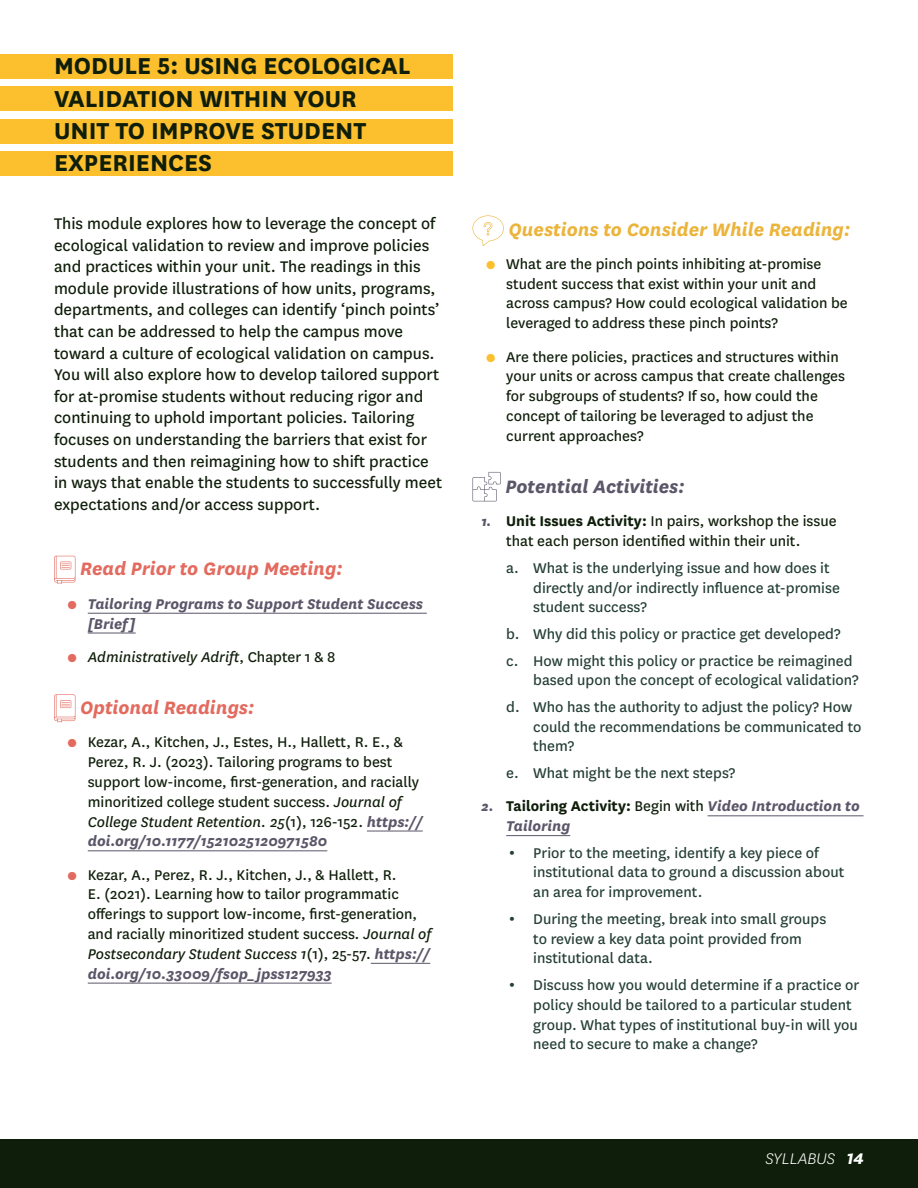
<style>
.page{position:relative;width:918px;height:1188px;background:#fff}
.page>*{position:absolute;margin:0;border:0;box-sizing:border-box;transform-origin:0 0}
.t1{font:700 27px/32.2px "National";color:#0f1e0a}
.t2{font:italic 700 21px "National";color:#e36a5e}
.t3{font:italic 700 21px "National";color:#ebb43b}
.t4{font:italic 700 21px "National";color:#5c5669}
.t5{font:18px/21.6px "National";color:#0f1e0a}
.t6{font:italic 300 18px "National";color:#fff}
.t7{font:16.5px/19.8px "National";color:#0f1e0a}
.t8{font:16.5px/19.8px "National";color:#243e35}
.t9{font:italic 700 16.5px/19.8px "National";color:#5c5669}
.t10{font:italic 16.5px "National";color:#0f1e0a}
.s1{font-weight:400;font-style:normal;font-size:13.5px;color:#e36a5e}
.s2{font-style:normal;font-size:13.5px;color:#e36a5e}
.s3{font-style:normal}
.s4{font-size:13.5px;color:#e36a5e}
.s5{font-style:italic}
.s6{font-weight:700;font-style:italic;color:#5c5669}
.s7{font-weight:800;font-style:italic;font-size:13.5px;color:#fcbf2d}
.s8{font-weight:800;font-style:italic;font-size:15px;color:#5c5669}
.s9{font-weight:700}
.s10{font-weight:800;font-size:15px}
.s11{font-style:normal;color:#0f1e0a}
.s12{font-weight:400;font-style:normal;color:#0f1e0a}
.s13{font-weight:800}
</style>
<div class="page">
<div style="left:0;top:1139px;width:918px;height:49px;background:#0f1e0a"></div>
<hr style="left:88px;top:613px;width:339px;height:1px;background:#5c5669">
<hr style="left:88px;top:633px;width:48px;height:1px;background:#5c5669">
<hr style="left:367px;top:831px;width:56px;height:1px;background:#5c5669">
<hr style="left:88px;top:851px;width:239px;height:1px;background:#5c5669">
<hr style="left:371px;top:963px;width:59px;height:1px;background:#5c5669">
<hr style="left:88px;top:983px;width:244px;height:1px;background:#5c5669">
<svg style="left:54px;top:556px;width:21px;height:28px"></svg>
<svg style="left:54px;top:694px;width:21px;height:28px"></svg>
<hr style="left:708px;top:816px;width:156px;height:1px;background:#5c5669">
<hr style="left:506px;top:835px;width:64px;height:1px;background:#5c5669">
<svg style="left:473px;top:215px;width:31px;height:31px"></svg>
<svg style="left:473px;top:472px;width:28px;height:29px"></svg>
<div style="left:0;top:54px;width:453px;height:25px;background:#fcbf2d"></div>
<div style="left:0;top:86px;width:453px;height:25px;background:#fcbf2d"></div>
<div style="left:0;top:151px;width:453px;height:25px;background:#fcbf2d"></div>
<div style="left:0;top:119px;width:453px;height:24px;background:#fcbf2d"></div>
<h1 class="t1" style="left:54px;top:48px;width:358px">MODULE 5: USING ECOLOGICAL<br>VALIDATION WITHIN YOUR</h1>
<h1 class="t1" style="left:54px;top:113px;width:314px">UNIT TO IMPROVE STUDENT</h1>
<h1 class="t1" style="left:54px;top:145px;width:160px">EXPERIENCES</h1>
<p class="t5" style="left:54px;top:212px;width:390px">This module explores how to leverage the concept of ecological validation to review and improve policies and practices within your unit. The readings in this module provide illustrations of how units, programs, departments, and colleges can identify ‘pinch points’ that can be addressed to help the campus move toward a culture of ecological validation on campus.<br>You will also explore how to develop tailored support for at-promise students without reducing rigor and continuing to uphold important policies. Tailoring focuses on understanding the barriers that exist for students and then reimagining how to shift practice in ways that enable the students to successfully meet expectations and/or access support.</p>
<p class="t2" style="left:80px;top:555px;width:264px">Read Prior to Group Meeting:</p>
<p class="t9" style="left:88px;top:593px;width:337px;text-indent:-20px"><span class="s1">●</span> Tailoring Programs to Support Student Success [Brief]</p>
<p class="t10" style="left:68px;top:646px;width:269px"><span class="s2">●</span> Administratively Adrift<span class="s3">, Chapter 1 &amp; 8</span></p>
<p class="t2" style="left:80px;top:693px;width:176px">Optional Readings:</p>
<p class="t7" style="left:88px;top:732px;width:336px;text-indent:-20px"><span class="s4">●</span> Kezar, A., Kitchen, J., Estes, H., Hallett, R. E., &amp; Perez, R. J. (2023). Tailoring programs to best support low-income, first-generation, and racially minoritized college student success. <span class="s5">Journal of College Student Retention. 25</span>(1), 126-152. <span class="s6">https:// doi.org/10.1177/1521025120971580</span></p>
<p class="t7" style="left:88px;top:864px;width:345px;text-indent:-20px"><span class="s4">●</span> Kezar, A., Perez, R. J., Kitchen, J., &amp; Hallett, R.<br>E. (2021). Learning how to tailor programmatic offerings to support low-income, first-generation, and racially minoritized student success<span class="s5">. Journal of Postsecondary Student Success 1</span>(1), 25-57. <span class="s6">https:// doi.org/10.33009/fsop_jpss127933</span></p>
<p class="t3" style="left:508px;top:215px;width:343px">Questions to Consider While Reading:</p>
<p class="t7" style="left:506px;top:253px;width:343px;text-indent:-20px"><span class="s7">●</span> What are the pinch points inhibiting at-promise student success that exist within your unit and across campus? How could ecological validation be leveraged to address these pinch points?</p>
<p class="t7" style="left:506px;top:346px;width:340px;text-indent:-20px"><span class="s7">●</span> Are there policies, practices and structures within your units or across campus that create challenges for subgroups of students? If so, how could the concept of tailoring be leveraged to adjust the current approaches?</p>
<p class="t4" style="left:505px;top:472px;width:181px">Potential Activities:</p>
<p class="t7" style="left:506px;top:511px;width:332px;text-indent:-25px"><span class="s8">1.</span> <span class="s9">Unit Issues Activity:</span> In pairs, workshop the issue that each person identified within their unit.</p>
<p class="t8" style="left:533px;top:557px;width:308px;text-indent:-27px">a. What is the underlying issue and how does it directly and/or indirectly influence at-promise student success?</p>
<p class="t8" style="left:506px;top:620px;width:348px;line-height:26.5px">b. Why did this policy or practice get developed? c. How might this policy or practice be reimagined</p>
<p class="t8" style="left:506px;top:666px;width:354px;line-height:26.5px;text-indent:27px">based upon the concept of ecological validation? d. Who has the authority to adjust the policy? How</p>
<p class="t8" style="left:533px;top:716px;width:330px">could the recommendations be communicated to them?</p>
<p class="t8" style="left:506px;top:762px;width:231px">e. What might be the next steps?</p>
<p class="t9" style="left:506px;top:795px;width:355px;text-indent:-25px"><span class="s10">2.</span> <span class="s11">Tailoring Activity:</span> <span class="s12">Begin with</span> Video Introduction to<br>Tailoring</p>
<p class="t8" style="left:533px;top:842px;width:313px">Prior to the meeting, identify a key piece of institutional data to ground a discussion about an area for improvement.</p>
<p class="t8" style="left:533px;top:908px;width:295px">During the meeting, break into small groups to review a key data point provided from institutional data.</p>
<p class="t8" style="left:533px;top:974px;width:328px">Discuss how you would determine if a practice or policy should be tailored to a particular student group. What types of institutional buy-in will you need to secure to make a change?</p>
<p class="t6" style="left:765px;top:1147px;width:100px">SYLLABUS <span class="s13">14</span></p>
</div>
